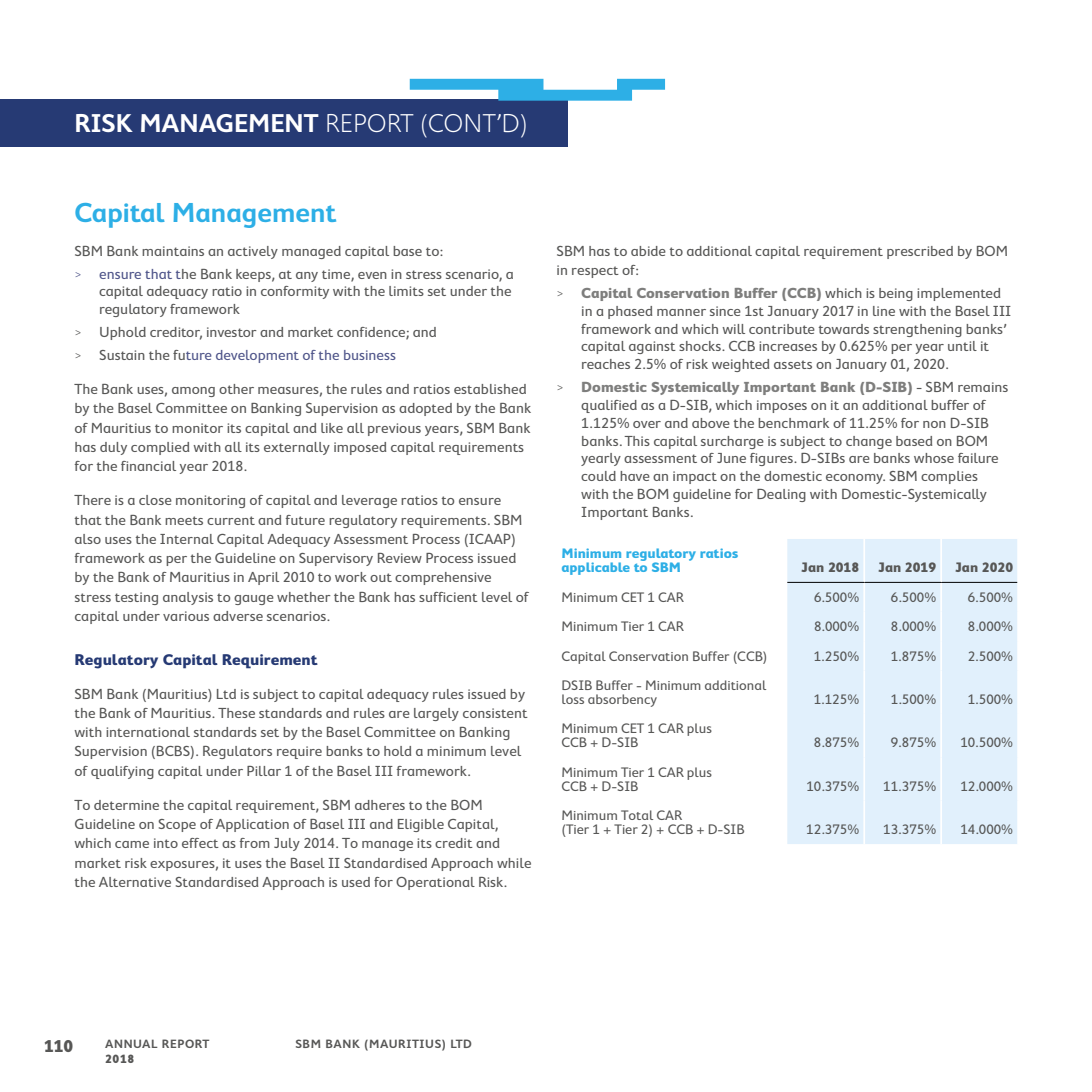
<style>
.page{position:relative;width:1092px;height:1092px;background:#fff}
.page>*{position:absolute;margin:0;border:0;box-sizing:border-box;transform-origin:0 0}
.t1{font:600 28px "Cambridge";color:#2dafe6}
.t2{font:600 26.25px "Cambridge";color:#fff}
.t3{font:700 17.5px "Cambridge";color:#575756}
.t4{font:700 15.75px "Cambridge";color:#263a74}
.t5{font:14.88px/19.2px "Cambridge";color:#575756}
.t6{font:14px/14px "Cambridge";color:#575756}
.t7{font:700 14px/14px "Cambridge";color:#2dafe6}
.t8{font:700 14px "Cambridge";color:#575756}
.t9{font:600 12.25px "Cambridge";letter-spacing:.05em;color:#575756}
.t10{font:700 12.25px "Cambridge";color:#575756}
.s1{font-weight:300}
.s2{font-family:"Glober";color:#50568a}
.s3{color:#50568a}
.s4{font-family:"Glober"}
.s5{font-weight:700;color:#7e7e7d}
</style>
<div class="page">
<div style="left:0;top:99px;width:567px;height:48px;background:#263a74"></div>
<svg style="left:409px;top:79px;width:256px;height:22px"></svg>
<div style="left:787px;top:539px;width:230px;height:305px;background:#e1f0fc"></div>
<svg style="left:940px;top:583px;width:1px;height:28px"></svg>
<hr style="left:940px;top:611px;width:1px;height:30px;background:#fff">
<svg style="left:940px;top:641px;width:1px;height:29px"></svg>
<hr style="left:940px;top:670px;width:1px;height:43px;background:#fff">
<hr style="left:940px;top:713px;width:1px;height:44px;background:#fff">
<hr style="left:940px;top:757px;width:1px;height:43px;background:#fff">
<hr style="left:940px;top:800px;width:1px;height:44px;background:#fff">
<hr style="left:941px;top:582px;width:76px;height:1px;background:#000">
<hr style="left:940px;top:539px;width:1px;height:43px;background:#fff">
<hr style="left:864px;top:582px;width:77px;height:1px;background:#000">
<hr style="left:863px;top:582px;width:2px;height:29px;background:#fff">
<hr style="left:863px;top:611px;width:2px;height:30px;background:#fff">
<hr style="left:863px;top:641px;width:2px;height:29px;background:#fff">
<hr style="left:863px;top:670px;width:2px;height:43px;background:#fff">
<hr style="left:863px;top:713px;width:2px;height:44px;background:#fff">
<hr style="left:863px;top:757px;width:2px;height:43px;background:#fff">
<hr style="left:863px;top:800px;width:2px;height:44px;background:#fff">
<hr style="left:863px;top:539px;width:2px;height:43px;background:#fff">
<hr style="left:787px;top:582px;width:77px;height:1px;background:#000">
<h2 class="t2" style="left:74px;top:108px;width:455px">RISK MANAGEMENT <span class="s1">REPORT (CONT’D)</span></h2>
<h1 class="t1" style="left:74px;top:196px;width:264px">Capital Management</h1>
<p class="t5" style="left:74px;top:239px;width:441px;line-height:22.8px">SBM Bank maintains an actively managed capital base to:<br><span class="s2">&gt;</span> <span class="s3">ensure that t</span>he Bank keeps, at any time, even in stress scenario, a</p>
<p class="t5" style="left:99px;top:282px;width:414px;line-height:17.8px">capital adequacy ratio in conformity with the limits set under the regulatory framework</p>
<p class="t5" style="left:74px;top:320px;width:364px;line-height:22.8px"><span class="s4">&gt;</span> Uphold creditor, investor and market confidence; and <span class="s4">&gt;</span> Sustain the fu<span class="s3">ture development of the business</span></p>
<p class="t5" style="left:74px;top:379px;width:458px">The Bank uses, among other measures, the rules and ratios established by the Basel Committee on Banking Supervision as adopted by the Bank of Mauritius to monitor its capital and like all previous years, SBM Bank has duly complied with all its externally imposed capital requirements for the financial year 2018.</p>
<p class="t5" style="left:74px;top:490px;width:456px">There is a close monitoring of capital and leverage ratios to ensure that the Bank meets current and future regulatory requirements. SBM also uses the Internal Capital Adequacy Assessment Process (ICAAP) framework as per the Guideline on Supervisory Review Process issued by the Bank of Mauritius in April 2010 to work out comprehensive stress testing analysis to gauge whether the Bank has sufficient level of capital under various adverse scenarios.</p>
<p class="t4" style="left:74px;top:650px;width:245px">Regulatory Capital Requirement</p>
<p class="t5" style="left:74px;top:684px;width:455px">SBM Bank (Mauritius) Ltd is subject to capital adequacy rules issued by the Bank of Mauritius. These standards and rules are largely consistent with international standards set by the Basel Committee on Banking Supervision (BCBS). Regulators require banks to hold a minimum level of qualifying capital under Pillar 1 of the Basel III framework.</p>
<p class="t5" style="left:74px;top:795px;width:458px">To determine the capital requirement, SBM adheres to the BOM Guideline on Scope of Application of Basel III and Eligible Capital, which came into effect as from July 2014. To manage its credit and market risk exposures, it uses the Basel II Standardised Approach while the Alternative Standardised Approach is used for Operational Risk.</p>
<p class="t5" style="left:556px;top:241px;width:453px">SBM has to abide to additional capital requirement prescribed by BOM in respect of:</p>
<p class="t5" style="left:581px;top:284px;width:431px;line-height:17.8px;text-indent:-25px"><span class="s4">&gt;</span> <span class="s5">Capital Conservation Buffer (CCB)</span> which is being implemented in a phased manner since 1st January 2017 in line with the Basel III framework and which will contribute towards strengthening banks’ capital against shocks. CCB increases by 0.625% per year until it reaches 2.5% of risk weighted assets on January 01, 2020.</p>
<p class="t5" style="left:581px;top:378px;width:428px;line-height:17.8px;text-indent:-25px"><span class="s4">&gt;</span> <span class="s5">Domestic Systemically Important Bank (D-SIB)</span> - SBM remains qualified as a D-SIB, which imposes on it an additional buffer of 1.125% over and above the benchmark of 11.25% for non D-SIB banks. This capital surcharge is subject to change based on BOM yearly assessment of June figures. D-SIBs are banks whose failure could have an impact on the domestic economy. SBM complies with the BOM guideline for Dealing with Domestic-Systemically Important Banks.</p>
<p class="t7" style="left:561px;top:546px;width:178px">Minimum regulatory ratios applicable to SBM</p>
<p class="t8" style="left:801px;top:559px;width:60px">Jan 2018</p>
<p class="t8" style="left:878px;top:559px;width:60px">Jan 2019</p>
<p class="t8" style="left:955px;top:559px;width:60px">Jan 2020</p>
<p class="t6" style="left:561px;top:590px;width:124px">Minimum CET 1 CAR</p>
<p class="t6" style="left:814px;top:590px;width:47px">6.500%</p>
<p class="t6" style="left:890px;top:590px;width:47px">6.500%</p>
<p class="t6" style="left:967px;top:590px;width:47px">6.500%</p>
<p class="t6" style="left:561px;top:619px;width:124px">Minimum Tier 1 CAR</p>
<p class="t6" style="left:814px;top:619px;width:47px">8.000%</p>
<p class="t6" style="left:890px;top:619px;width:47px">8.000%</p>
<p class="t6" style="left:967px;top:619px;width:47px">8.000%</p>
<p class="t6" style="left:561px;top:648px;width:208px">Capital Conservation Buffer (CCB)</p>
<p class="t6" style="left:813px;top:648px;width:47px">1.250%</p>
<p class="t6" style="left:890px;top:648px;width:47px">1.875%</p>
<p class="t6" style="left:967px;top:648px;width:47px">2.500%</p>
<p class="t6" style="left:561px;top:678px;width:206px">DSIB Buffer - Minimum additional loss absorbency</p>
<p class="t6" style="left:813px;top:692px;width:47px">1.125%</p>
<p class="t6" style="left:890px;top:692px;width:47px">1.500%</p>
<p class="t6" style="left:967px;top:692px;width:47px">1.500%</p>
<p class="t6" style="left:561px;top:721px;width:152px">Minimum CET 1 CAR plus<br>CCB + D-SIB</p>
<p class="t6" style="left:561px;top:764px;width:152px">Minimum Tier 1 CAR plus<br>CCB + D-SIB</p>
<p class="t6" style="left:561px;top:808px;width:185px">Minimum Total CAR<br>(Tier 1 + Tier 2) + CCB + D-SIB</p>
<p class="t6" style="left:813px;top:735px;width:47px">8.875%</p>
<p class="t6" style="left:890px;top:735px;width:47px">9.875%</p>
<p class="t6" style="left:960px;top:735px;width:54px">10.500%</p>
<p class="t6" style="left:806px;top:778px;width:54px">10.375%</p>
<p class="t6" style="left:883px;top:778px;width:54px">11.375%</p>
<p class="t6" style="left:960px;top:778px;width:54px">12.000%</p>
<p class="t6" style="left:806px;top:822px;width:54px">12.375%</p>
<p class="t6" style="left:883px;top:822px;width:54px">13.375%</p>
<p class="t6" style="left:960px;top:822px;width:54px">14.000%</p>
<p class="t3" style="left:44px;top:1035px;width:31px">110</p>
<p class="t9" style="left:105px;top:1037px;width:106px">ANNUAL REPORT</p>
<p class="t10" style="left:105px;top:1051px;width:31px">2018</p>
<p class="t9" style="left:295px;top:1037px;width:178px">SBM BANK (MAURITIUS) LTD</p>
</div>
